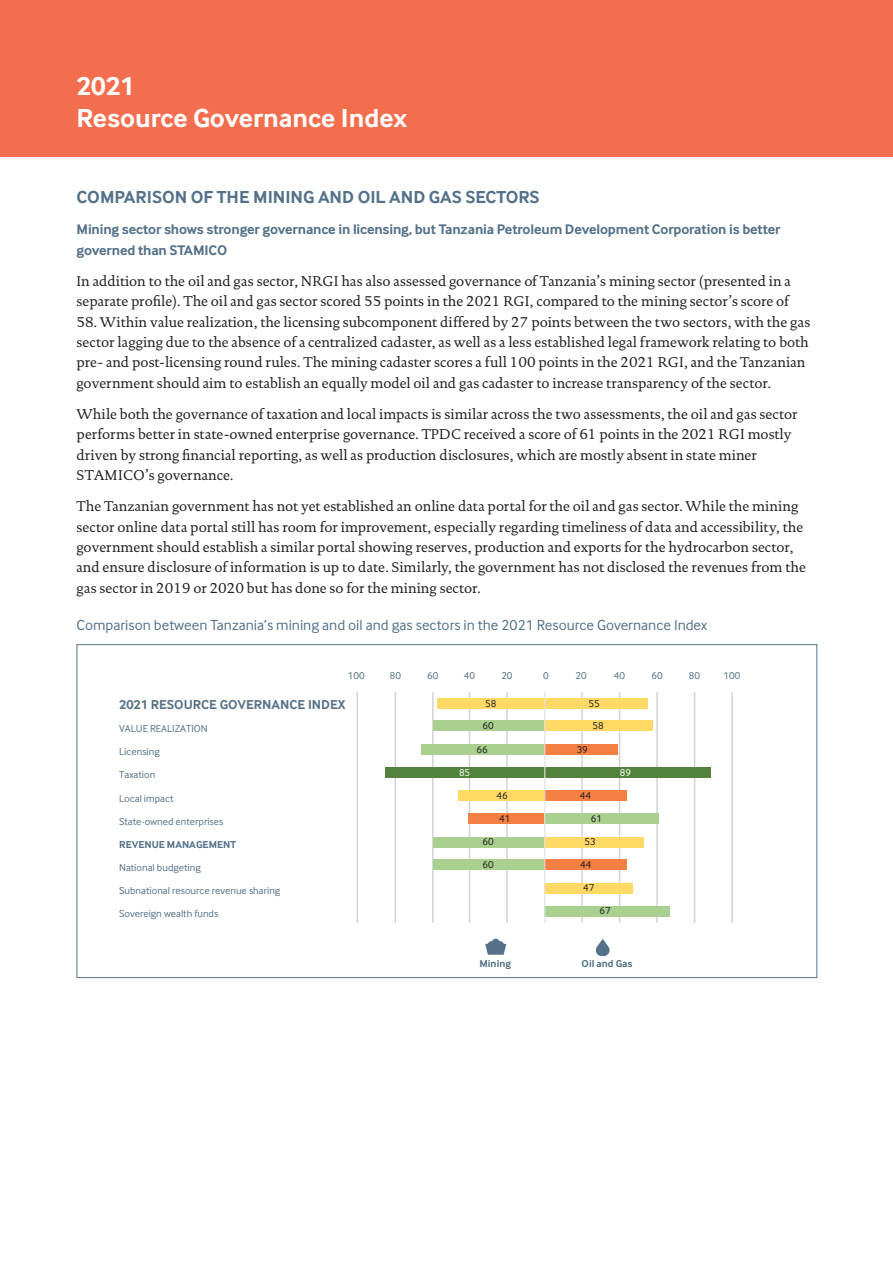
<style>
.page{position:relative;width:893px;height:1263px;background:#fff}
.page>*{position:absolute;margin:0;border:0;box-sizing:border-box;transform-origin:0 0}
.t1{font:700 27px/32.4px "Inter Face";color:#fff}
.t2{font:700 18px "Inter Face";color:#537189}
.t3{font:15px "Inter Face";color:#537189}
.t4{font:14.4px/20.4px "DTL Documenta T";color:#231f20}
.t5{font:700 14.4px/20.4px "Inter Face";letter-spacing:-.01em;color:#537189}
.t6{font:700 13.35px "Inter Face";color:#557388}
.t7{font:10.35px "Inter Face";color:#537189}
.t8{font:10.35px/22.5px "Inter Face";color:#231f20}
.t9{font:10.35px "Inter Face";color:#557388}
.t10{font:700 10.35px "Inter Face";color:#537189}
.t11{font:700 10.35px "Inter Face";color:#557388}
.t12{font:10.35px "Inter Face";color:#fff}
</style>
<div class="page">
<div style="left:0;top:0;width:893px;height:157px;background:#f36e4e"></div>
<svg style="left:356px;top:692px;width:340px;height:265px"></svg>
<hr style="left:731px;top:692px;width:2px;height:231px;background:#d1d2d4">
<hr style="left:694px;top:692px;width:1px;height:231px;background:#d1d2d4">
<hr style="left:656px;top:692px;width:2px;height:231px;background:#d1d2d4">
<hr style="left:619px;top:692px;width:1px;height:231px;background:#d1d2d4">
<hr style="left:581px;top:692px;width:2px;height:231px;background:#d1d2d4">
<hr style="left:506px;top:692px;width:2px;height:231px;background:#d1d2d4">
<hr style="left:469px;top:692px;width:1px;height:231px;background:#d1d2d4">
<hr style="left:432px;top:692px;width:2px;height:231px;background:#d1d2d4">
<hr style="left:395px;top:692px;width:1px;height:231px;background:#d1d2d4">
<hr style="left:357px;top:692px;width:1px;height:231px;background:#d1d2d4">
<div style="left:433px;top:859px;width:111px;height:11px;background:#a9d08e"></div>
<div style="left:433px;top:837px;width:111px;height:10px;background:#a9d08e"></div>
<div style="left:468px;top:813px;width:76px;height:11px;background:#f47f42"></div>
<div style="left:458px;top:791px;width:86px;height:10px;background:#fed966"></div>
<div style="left:385px;top:767px;width:159px;height:11px;background:#52823b"></div>
<div style="left:421px;top:744px;width:123px;height:10px;background:#a9d08e"></div>
<div style="left:433px;top:720px;width:111px;height:11px;background:#a9d08e"></div>
<div style="left:436px;top:698px;width:108px;height:10px;background:#fed966"></div>
<div style="left:544px;top:906px;width:126px;height:11px;background:#a9d08e"></div>
<div style="left:544px;top:883px;width:89px;height:10px;background:#fed966"></div>
<div style="left:544px;top:859px;width:83px;height:11px;background:#f47f42"></div>
<div style="left:544px;top:837px;width:100px;height:10px;background:#fed966"></div>
<div style="left:544px;top:813px;width:115px;height:11px;background:#a9d08e"></div>
<div style="left:544px;top:791px;width:83px;height:10px;background:#f47f42"></div>
<div style="left:544px;top:767px;width:167px;height:11px;background:#52823b"></div>
<div style="left:544px;top:744px;width:74px;height:10px;background:#f47f42"></div>
<div style="left:544px;top:720px;width:109px;height:11px;background:#fed966"></div>
<div style="left:544px;top:698px;width:104px;height:10px;background:#fed966"></div>
<hr style="left:544px;top:692px;width:1px;height:231px;background:#e0e1e0">
<h1 class="t1" style="left:77px;top:69px;width:332px">2021<br>Resource Governance Index</h1>
<p class="t2" style="left:77px;top:187px;width:465px">COMPARISON OF THE MINING AND OIL AND GAS SECTORS</p>
<p class="t5" style="left:77px;top:219px;width:706px">Mining sector shows stronger governance in licensing, but Tanzania Petroleum Development Corporation is better governed than STAMICO</p>
<p class="t4" style="left:77px;top:271px;width:716px">In addition to the oil and gas sector, NRGI has also assessed governance of Tanzania’s mining sector (presented in a separate profile). The oil and gas sector scored 55 points in the 2021 RGI, compared to the mining sector’s score of</p>
<p class="t4" style="left:77px;top:311px;width:735px">58. Within value realization, the licensing subcomponent differed by 27 points between the two sectors, with the gas sector lagging due to the absence of a centralized cadaster, as well as a less established legal framework relating to both pre- and post-licensing round rules. The mining cadaster scores a full 100 points in the 2021 RGI, and the Tanzanian government should aim to establish an equally model oil and gas cadaster to increase transparency of the sector.</p>
<p class="t4" style="left:77px;top:404px;width:722px">While both the governance of taxation and local impacts is similar across the two assessments, the oil and gas sector performs better in state-owned enterprise governance. TPDC received a score of 61 points in the 2021 RGI mostly driven by strong financial reporting, as well as production disclosures, which are mostly absent in state miner STAMICO’s governance.</p>
<p class="t4" style="left:77px;top:496px;width:731px">The Tanzanian government has not yet established an online data portal for the oil and gas sector. While the mining sector online data portal still has room for improvement, especially regarding timeliness of data and accessibility, the government should establish a similar portal showing reserves, production and exports for the hydrocarbon sector, and ensure disclosure of information is up to date. Similarly, the government has not disclosed the revenues from the gas sector in 2019 or 2020 but has done so for the mining sector.</p>
<p class="t3" style="left:77px;top:617px;width:632px">Comparison between Tanzania’s mining and oil and gas sectors in the 2021 Resource Governance Index</p>
<p class="t9" style="left:348px;top:670px;width:18px">100</p>
<p class="t9" style="left:390px;top:670px;width:13px">80</p>
<p class="t9" style="left:427px;top:670px;width:13px">60</p>
<p class="t9" style="left:464px;top:670px;width:13px">40</p>
<p class="t9" style="left:501px;top:670px;width:13px">20</p>
<p class="t9" style="left:543px;top:670px;width:7px">0</p>
<p class="t9" style="left:575px;top:670px;width:13px">20</p>
<p class="t9" style="left:614px;top:670px;width:13px">40</p>
<p class="t9" style="left:651px;top:670px;width:13px">60</p>
<p class="t9" style="left:689px;top:670px;width:13px">80</p>
<p class="t9" style="left:724px;top:670px;width:18px">100</p>
<p class="t6" style="left:119px;top:697px;width:228px">2021 RESOURCE GOVERNANCE INDEX</p>
<p class="t7" style="left:119px;top:723px;width:90px">VALUE REALIZATION</p>
<p class="t7" style="left:119px;top:746px;width:42px">Licensing</p>
<p class="t7" style="left:119px;top:769px;width:38px">Taxation</p>
<p class="t7" style="left:119px;top:792px;width:56px">Local impact</p>
<p class="t7" style="left:119px;top:815px;width:106px">State-owned enterprises</p>
<p class="t10" style="left:119px;top:838px;width:118px">REVENUE MANAGEMENT</p>
<p class="t7" style="left:119px;top:861px;width:83px">National budgeting</p>
<p class="t7" style="left:119px;top:885px;width:163px">Subnational resource revenue sharing</p>
<p class="t7" style="left:119px;top:908px;width:101px">Sovereign wealth funds</p>
<p class="t8" style="left:482px;top:692px;width:15px">58<br>60</p>
<p class="t8" style="left:477px;top:738px;width:13px">66</p>
<p class="t8" style="left:588px;top:692px;width:13px">55</p>
<p class="t8" style="left:592px;top:714px;width:13px">58</p>
<p class="t8" style="left:577px;top:738px;width:13px">39</p>
<p class="t12" style="left:459px;top:767px;width:13px">85</p>
<p class="t12" style="left:620px;top:767px;width:13px">89</p>
<p class="t8" style="left:496px;top:784px;width:16px">46<br>41</p>
<p class="t8" style="left:482px;top:830px;width:13px">60<br>60</p>
<p class="t8" style="left:580px;top:784px;width:13px">44</p>
<p class="t8" style="left:591px;top:807px;width:13px">61</p>
<p class="t8" style="left:585px;top:830px;width:13px">53</p>
<p class="t8" style="left:580px;top:853px;width:13px">44</p>
<p class="t8" style="left:583px;top:876px;width:13px">47</p>
<p class="t8" style="left:600px;top:900px;width:13px">67</p>
<p class="t11" style="left:480px;top:957px;width:33px">Mining</p>
<p class="t11" style="left:582px;top:957px;width:52px">Oil and Gas</p>
</div>
